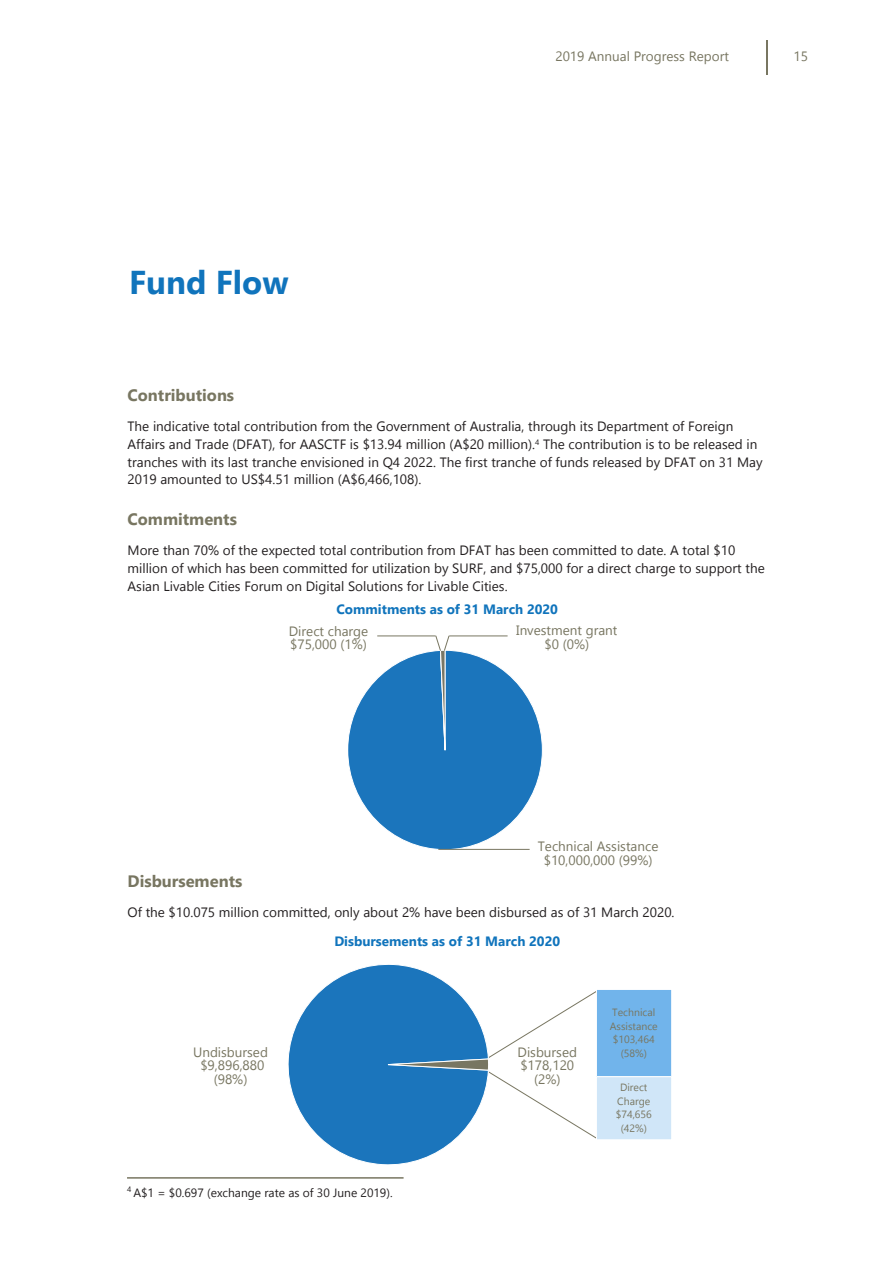
<style>
.page{position:relative;width:893px;height:1263px;background:#fff}
.page>*{position:absolute;margin:0;border:0;box-sizing:border-box;transform-origin:0 0}
.HEADLINE___subheadi{font:700 33px "Gadugi";color:#1074bc}
.heading_dark_grey{font:700 16.5px "Gadugi";color:#787661}
.Brødtekst{font:13.5px/17.7px "Gadugi";color:#231f20}
.Intro___Light_12_14{font:13.5px/13.5px "Gadugi";color:#787661}
.Intro___Light_12_14-2{font:700 13.5px "Gadugi";color:#1074bc}
.t1{font:12px "Gadugi";color:#231f20}
.Intro___Light_12_14-3{font:10.5px/13.5px "Gadugi";color:#787661;text-align:center}
</style>
<div class="page">
<hr style="left:127px;top:1177px;width:277px;height:1px;background:#787661">
<svg style="left:348px;top:635px;width:195px;height:215px"></svg>
<hr style="left:377px;top:636px;width:59px;height:1px;background:#787661">
<hr style="left:449px;top:636px;width:59px;height:1px;background:#787661">
<hr style="left:767px;top:40px;width:1px;height:34px;background:#787661">
<svg style="left:288px;top:964px;width:308px;height:201px"></svg>
<div style="left:596px;top:989px;width:76px;height:88px;background:#71b4eb"></div>
<div style="left:596px;top:989px;width:76px;height:88px;border:1px solid #fff"></div>
<div style="left:596px;top:1077px;width:76px;height:63px;background:#d0e6f8"></div>
<div style="left:596px;top:1076px;width:76px;height:64px;border:1px solid #fff"></div>
<hr style="left:438px;top:849px;width:92px;height:1px;background:#787661">
<p class="HEADLINE___subheadi" style="left:129px;top:262px;width:161px">Fund Flow</p>
<p class="Intro___Light_12_14" style="left:555px;top:49px;width:175px">2019 Annual Progress Report</p>
<p class="Intro___Light_12_14" style="left:793px;top:49px;width:16px">15</p>
<p class="heading_dark_grey" style="left:128px;top:385px;width:108px">Contributions</p>
<p class="Brødtekst" style="left:128px;top:418px;width:637px">The indicative total contribution from the Government of Australia, through its Department of Foreign Affairs and Trade (DFAT), for AASCTF is $13.94 million (A$20 million).<sup>4</sup> The contribution is to be released in tranches with its last tranche envisioned in Q4 2022. The first tranche of funds released by DFAT on 31 May 2019 amounted to US$4.51 million (A$6,466,108).</p>
<p class="heading_dark_grey" style="left:128px;top:509px;width:111px">Commitments</p>
<p class="Brødtekst" style="left:128px;top:542px;width:639px">More than 70% of the expected total contribution from DFAT has been committed to date. A total $10 million of which has been committed for utilization by SURF, and $75,000 for a direct charge to support the<br>Asian Livable Cities Forum on Digital Solutions for Livable Cities.</p>
<p class="Intro___Light_12_14-2" style="left:337px;top:601px;width:223px">Commitments as of 31 March 2020</p>
<p class="Intro___Light_12_14" style="left:289px;top:624px;width:81px">Direct charge</p>
<p class="Intro___Light_12_14" style="left:290px;top:638px;width:78px">$75,000 (1%)</p>
<p class="Intro___Light_12_14" style="left:516px;top:624px;width:103px">Investment grant</p>
<p class="Intro___Light_12_14" style="left:544px;top:637px;width:46px">$0 (0%)</p>
<p class="Intro___Light_12_14" style="left:538px;top:840px;width:122px">Technical Assistance</p>
<p class="Intro___Light_12_14" style="left:544px;top:853px;width:110px">$10,000,000 (99%)</p>
<p class="heading_dark_grey" style="left:128px;top:871px;width:116px">Disbursements</p>
<p class="Brødtekst" style="left:128px;top:903px;width:548px">Of the $10.075 million committed, only about 2% have been disbursed as of 31 March 2020.</p>
<p class="Intro___Light_12_14" style="left:193px;top:1045px;width:76px">Undisbursed</p>
<p class="Intro___Light_12_14" style="left:200px;top:1059px;width:66px">$9,896,880</p>
<p class="Intro___Light_12_14" style="left:214px;top:1072px;width:35px">(98%)</p>
<p class="Intro___Light_12_14-2" style="left:334px;top:933px;width:227px">Disbursements as of 31 March 2020</p>
<p class="Intro___Light_12_14" style="left:518px;top:1045px;width:61px">Disbursed $178,120</p>
<p class="Intro___Light_12_14" style="left:534px;top:1072px;width:28px">(2%)</p>
<p class="t1" style="left:127px;top:1185px;width:267px"><sup>4</sup> A$1 = $0.697 (exchange rate as of 30 June 2019).</p>
<p class="Intro___Light_12_14-3" style="left:610px;top:1006px;width:49px">Technical<br>Assistance $103,464 (58%)</p>
<p class="Intro___Light_12_14-3" style="left:616px;top:1081px;width:38px">Direct<br>Charge $74,656 (42%)</p>
</div>
